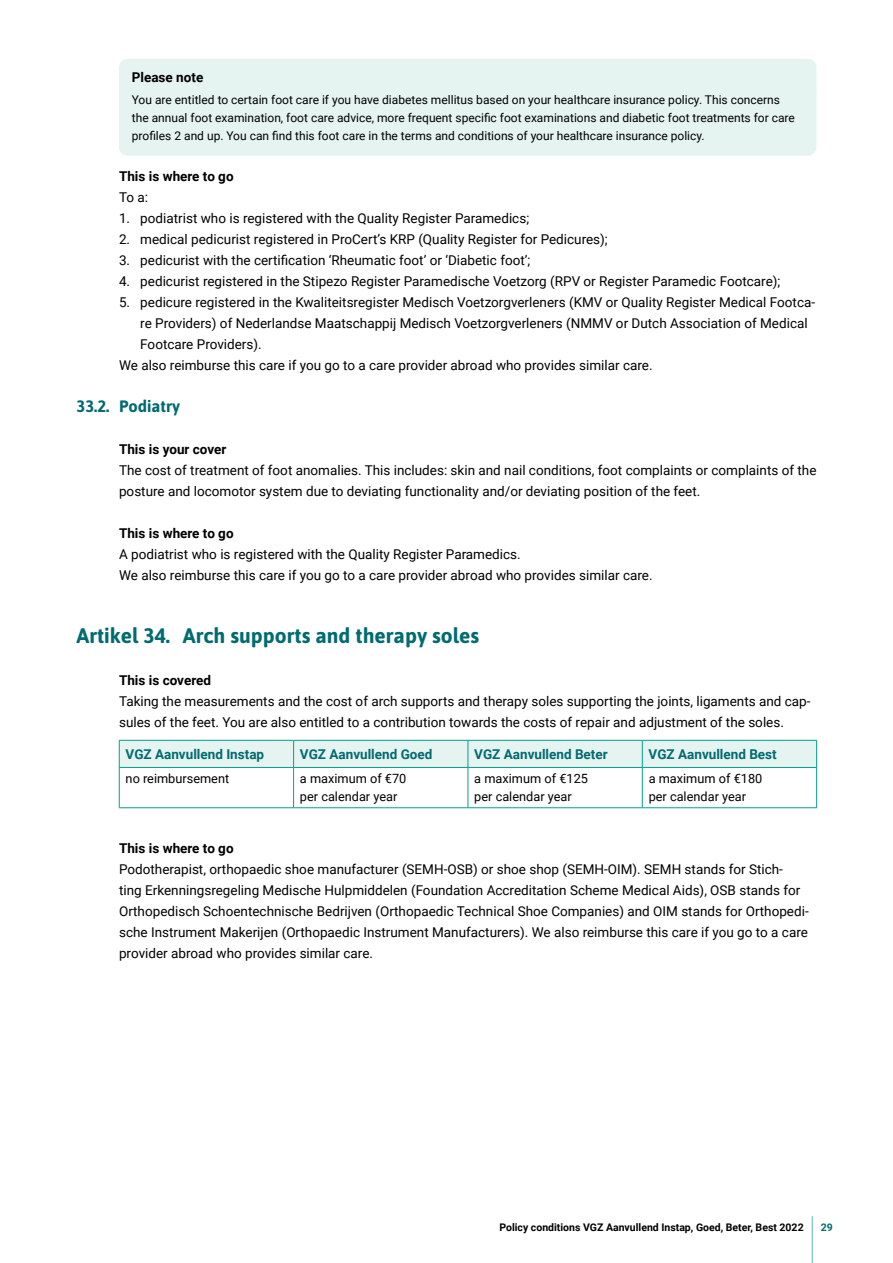
<style>
.page{position:relative;width:893px;height:1263px;background:#fff}
.page>*{position:absolute;margin:0;border:0;box-sizing:border-box;transform-origin:0 0}
.H2_kop_nummer{font:700 21px "Asap";color:#006b70}
.H3_kop_nummer{font:700 16.5px "Asap";color:#006b70}
.platte_tekst_insprin{font:13.5px/21px "Roboto Regular 2";color:#000}
.H4_kop{font:700 13.5px "Roboto";color:#000}
.tabel_kop{font:700 13.5px "Roboto";color:#006b70}
.t1{font:13.5px "Roboto";color:#000}
.kader_boven{font:700 13.5px "Roboto";color:#000}
.tabel_plat{font:12.75px/18px "Roboto Regular 2";color:#000}
.kader_onder{font:12px/18px "Roboto";color:#000}
.t2{font:700 10.5px "Roboto";color:#000}
.t3{font:700 10.5px "Roboto";color:#006b70}
.s1{font-family:"Roboto Regular 2"}
</style>
<div class="page">
<hr style="left:812px;top:1216px;width:1px;height:47px;background:#52bbb3">
<div style="left:119px;top:59px;width:697px;height:32px;background:#e5f3f1"></div>
<div style="left:119px;top:91px;width:697px;height:65px;background:#e5f3f1"></div>
<hr style="left:119px;top:767px;width:175px;height:1px;background:#059f8e">
<hr style="left:294px;top:767px;width:174px;height:1px;background:#059f8e">
<hr style="left:468px;top:767px;width:174px;height:1px;background:#059f8e">
<hr style="left:468px;top:768px;width:1px;height:39px;background:#059f8e">
<hr style="left:294px;top:807px;width:174px;height:1px;background:#059f8e">
<svg style="left:119px;top:740px;width:698px;height:27px;background:#dcefed"></svg>
<hr style="left:642px;top:767px;width:175px;height:1px;background:#059f8e">
<hr style="left:119px;top:768px;width:1px;height:39px;background:#059f8e">
<hr style="left:293px;top:768px;width:1px;height:39px;background:#059f8e">
<hr style="left:119px;top:807px;width:175px;height:1px;background:#059f8e">
<hr style="left:642px;top:768px;width:1px;height:39px;background:#059f8e">
<hr style="left:816px;top:768px;width:1px;height:39px;background:#059f8e">
<hr style="left:642px;top:807px;width:175px;height:1px;background:#059f8e">
<hr style="left:468px;top:807px;width:174px;height:1px;background:#059f8e">
<p class="kader_boven" style="left:132px;top:67px;width:73px">Please note</p>
<p class="kader_onder" style="left:132px;top:90px;width:665px"><span class="s1">You are entitled to certain foot care if you have diabetes mellitus based on your healthcare insurance policy. This concerns </span>the annual foot examination, foot care advice, more frequent specific foot examinations and diabetic foot treatments for care profiles 2 and up. You can find this foot care in the terms and conditions of your healthcare insurance policy.</p>
<p class="H4_kop" style="left:119px;top:167px;width:116px">This is where to go</p>
<p class="platte_tekst_insprin" style="left:119px;top:186px;width:31px">To a:</p>
<p class="platte_tekst_insprin" style="left:119px;top:207px;width:412px">1. podiatrist who is registered with the Quality Register Paramedics;</p>
<p class="platte_tekst_insprin" style="left:119px;top:228px;width:490px">2. medical pedicurist registered in ProCert’s KRP (Quality Register for Pedicures);</p>
<p class="t1" style="left:119px;top:251px;width:413px"><span class="s1">3.</span> pedicurist with the certification ‘Rheumatic foot’ or ‘Diabetic foot’;</p>
<p class="platte_tekst_insprin" style="left:119px;top:270px;width:663px">4. pedicurist registered in the Stipezo Register Paramedische Voetzorg (RPV or Register Paramedic Footcare);</p>
<p class="platte_tekst_insprin" style="left:140px;top:291px;width:676px;text-indent:-21px">5. pedicure registered in the Kwaliteitsregister Medisch Voetzorgverleners (KMV or Quality Register Medical Footca&shy;re Providers) of Nederlandse Maatschappij Medisch Voetzorgverleners (NMMV or Dutch Association of Medical<br>Footcare Providers).</p>
<p class="platte_tekst_insprin" style="left:119px;top:354px;width:535px">We also reimburse this care if you go to a care provider abroad who provides similar care.</p>
<h3 class="H3_kop_nummer" style="left:77px;top:395px;width:105px">33.2. Podiatry</h3>
<p class="H4_kop" style="left:119px;top:440px;width:109px">This is your cover</p>
<p class="platte_tekst_insprin" style="left:119px;top:459px;width:699px">The cost of treatment of foot anomalies. This includes: skin and nail conditions, foot complaints or complaints of the posture and locomotor system due to deviating functionality and/or deviating position of the feet.</p>
<p class="H4_kop" style="left:119px;top:524px;width:116px">This is where to go</p>
<p class="platte_tekst_insprin" style="left:119px;top:543px;width:403px">A podiatrist who is registered with the Quality Register Paramedics.</p>
<p class="platte_tekst_insprin" style="left:119px;top:564px;width:535px">We also reimburse this care if you go to a care provider abroad who provides similar care.</p>
<h2 class="H2_kop_nummer" style="left:77px;top:621px;width:404px">Artikel 34. Arch supports and therapy soles</h2>
<p class="H4_kop" style="left:119px;top:671px;width:93px">This is covered</p>
<p class="platte_tekst_insprin" style="left:119px;top:690px;width:693px">Taking the measurements and the cost of arch supports and therapy soles supporting the joints, ligaments and cap&shy;sules of the feet. You are also entitled to a contribution towards the costs of repair and adjustment of the soles.</p>
<p class="tabel_kop" style="left:126px;top:745px;width:140px">VGZ Aanvullend Instap</p>
<p class="tabel_kop" style="left:300px;top:745px;width:134px">VGZ Aanvullend Goed</p>
<p class="tabel_kop" style="left:474px;top:745px;width:135px">VGZ Aanvullend Beter</p>
<p class="tabel_kop" style="left:649px;top:745px;width:130px">VGZ Aanvullend Best</p>
<p class="tabel_plat" style="left:126px;top:769px;width:105px">no reimbursement</p>
<p class="tabel_plat" style="left:300px;top:769px;width:108px">a maximum of €70 per calendar year</p>
<p class="tabel_plat" style="left:474px;top:769px;width:115px">a maximum of €125 per calendar year</p>
<p class="tabel_plat" style="left:649px;top:769px;width:115px">a maximum of €180 per calendar year</p>
<p class="H4_kop" style="left:119px;top:839px;width:116px">This is where to go</p>
<p class="platte_tekst_insprin" style="left:119px;top:858px;width:691px">Podotherapist, orthopaedic shoe manufacturer (SEMH-OSB) or shoe shop (SEMH-OIM). SEMH stands for Stich&shy;ting Erkenningsregeling Medische Hulpmiddelen (Foundation Accreditation Scheme Medical Aids), OSB stands for Orthopedisch Schoentechnische Bedrijven (Orthopaedic Technical Shoe Companies) and OIM stands for Orthopedi&shy;sche Instrument Makerijen (Orthopaedic Instrument Manufacturers). We also reimburse this care if you go to a care provider abroad who provides similar care.</p>
<p class="t2" style="left:499px;top:1220px;width:306px">Policy conditions VGZ Aanvullend Instap, Goed, Beter, Best 2022</p>
<p class="t3" style="left:821px;top:1220px;width:14px">29</p>
</div>
